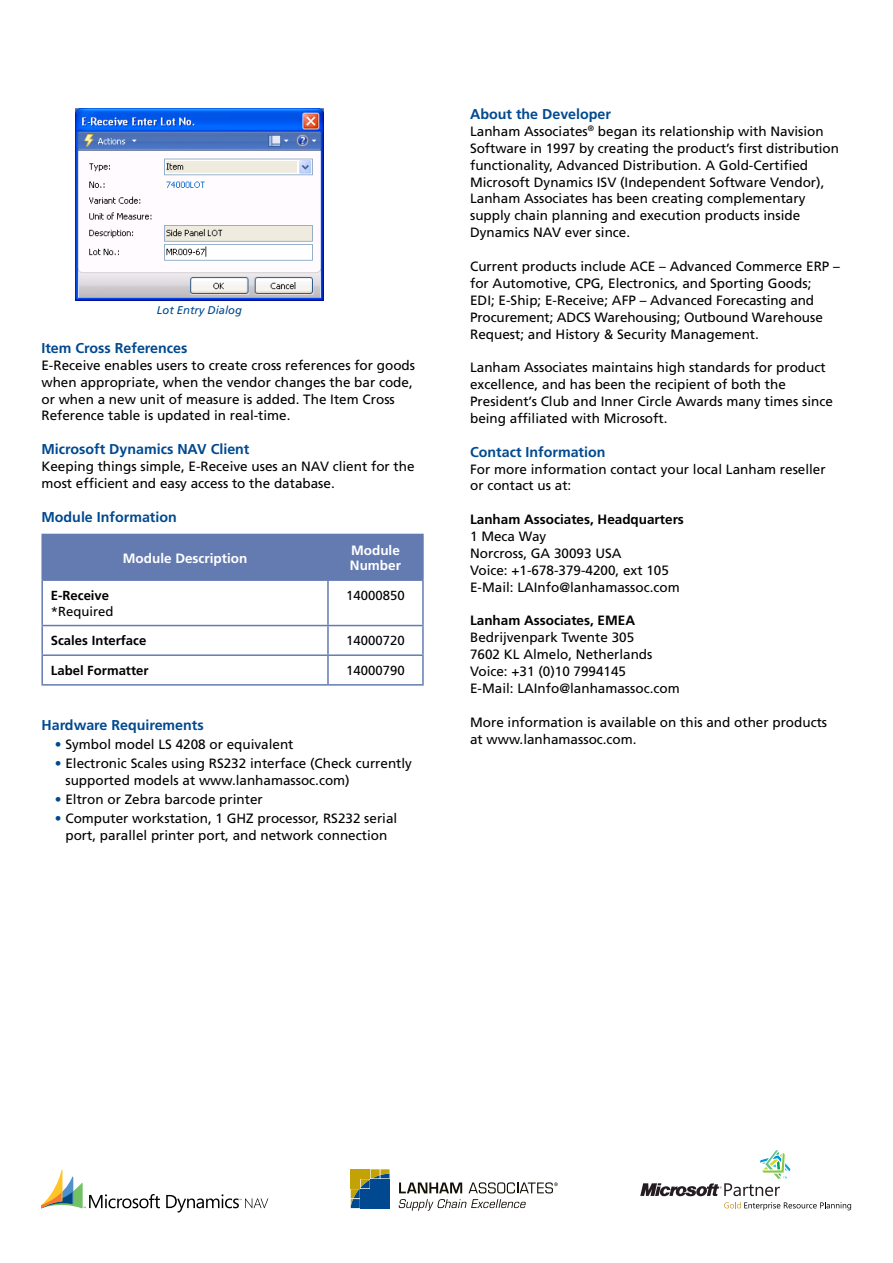
<style>
.page{position:relative;width:893px;height:1263px;background:#fff}
.page>*{position:absolute;margin:0;border:0;box-sizing:border-box;transform-origin:0 0}
.t1{font:700 14.25px "Frutiger";color:#004990}
.t2{font:13.5px/16.8px "Frutiger";color:#000}
.t3{font:700 13.5px "Frutiger";color:#000}
.t4{font:700 13.5px/15.8px "Frutiger";color:#fff}
.t5{font:700 13.2px "Frutiger";color:#000}
.t6{font:13.2px "Frutiger";color:#000}
.t7{font:italic 11.25px "Frutiger";color:#004990}
.s1{color:#004990}
</style>
<div class="page">
<div style="left:43px;top:535px;width:379px;height:44px;background:#647bb2"></div>
<hr style="left:41px;top:534px;width:287px;height:1px;background:#647bb2">
<hr style="left:41px;top:535px;width:2px;height:44px;background:#647bb2">
<hr style="left:328px;top:534px;width:96px;height:1px;background:#647bb2">
<hr style="left:327px;top:535px;width:2px;height:44px;background:#647bb2">
<hr style="left:422px;top:535px;width:2px;height:44px;background:#647bb2">
<hr style="left:41px;top:579px;width:287px;height:2px;background:#647bb2">
<hr style="left:41px;top:581px;width:2px;height:44px;background:#647bb2">
<hr style="left:328px;top:579px;width:96px;height:2px;background:#647bb2">
<hr style="left:327px;top:581px;width:2px;height:44px;background:#647bb2">
<hr style="left:422px;top:581px;width:2px;height:44px;background:#647bb2">
<hr style="left:41px;top:625px;width:287px;height:1px;background:#647bb2">
<hr style="left:41px;top:626px;width:2px;height:28px;background:#647bb2">
<hr style="left:328px;top:625px;width:96px;height:1px;background:#647bb2">
<hr style="left:327px;top:626px;width:2px;height:28px;background:#647bb2">
<hr style="left:422px;top:626px;width:2px;height:28px;background:#647bb2">
<hr style="left:41px;top:654px;width:287px;height:2px;background:#647bb2">
<hr style="left:41px;top:656px;width:2px;height:28px;background:#647bb2">
<hr style="left:328px;top:654px;width:96px;height:2px;background:#647bb2">
<hr style="left:327px;top:656px;width:2px;height:28px;background:#647bb2">
<hr style="left:422px;top:656px;width:2px;height:28px;background:#647bb2">
<hr style="left:41px;top:684px;width:287px;height:2px;background:#647bb2">
<hr style="left:328px;top:684px;width:96px;height:2px;background:#647bb2">
<img style="left:76px;top:108px;width:247px;height:193px">
<svg style="left:41px;top:1170px;width:119px;height:38px"></svg>
<svg style="left:166px;top:1194px;width:102px;height:18px"></svg>
<svg style="left:351px;top:1169px;width:38px;height:39px"></svg>
<div style="left:361px;top:1169px;width:9px;height:9px;background:#c2a204"></div>
<svg style="left:399px;top:1182px;width:63px;height:11px"></svg>
<svg style="left:398px;top:1199px;width:128px;height:12px"></svg>
<svg style="left:469px;top:1182px;width:89px;height:11px"></svg>
<svg style="left:724px;top:1202px;width:127px;height:8px"></svg>
<svg style="left:640px;top:1150px;width:150px;height:46px"></svg>
<p class="t7" style="left:157px;top:304px;width:87px">Lot Entry Dialog</p>
<p class="t1" style="left:41px;top:340px;width:147px">Item Cross References</p>
<p class="t2" style="left:41px;top:357px;width:375px">E-Receive enables users to create cross references for goods when appropriate, when the vendor changes the bar code, or when a new unit of measure is added. The Item Cross Reference table is updated in real-time.</p>
<p class="t1" style="left:41px;top:441px;width:210px">Microsoft Dynamics NAV Client</p>
<p class="t2" style="left:41px;top:458px;width:375px">Keeping things simple, E-Receive uses an NAV client for the most efficient and easy access to the database.</p>
<p class="t1" style="left:41px;top:508px;width:137px">Module Information</p>
<p class="t4" style="left:123px;top:550px;width:126px">Module Description</p>
<p class="t4" style="left:350px;top:542px;width:53px">Module<br>Number</p>
<p class="t5" style="left:51px;top:588px;width:60px">E-Receive</p>
<p class="t6" style="left:51px;top:603px;width:64px">*Required</p>
<p class="t6" style="left:346px;top:588px;width:60px">14000850</p>
<p class="t5" style="left:51px;top:633px;width:97px">Scales Interface</p>
<p class="t6" style="left:346px;top:633px;width:60px">14000720</p>
<p class="t5" style="left:51px;top:663px;width:99px">Label Formatter</p>
<p class="t6" style="left:346px;top:663px;width:60px">14000790</p>
<p class="t1" style="left:41px;top:717px;width:164px">Hardware Requirements</p>
<p class="t2" style="left:55px;top:736px;width:240px"><span class="s1">•</span> Symbol model LS 4208 or equivalent</p>
<p class="t2" style="left:65px;top:755px;width:348px;text-indent:-11px"><span class="s1">•</span> Electronic Scales using RS232 interface (Check currently supported models at www.lanhamassoc.com)</p>
<p class="t2" style="left:55px;top:791px;width:209px"><span class="s1">•</span> Eltron or Zebra barcode printer</p>
<p class="t2" style="left:55px;top:810px;width:344px;text-align:center"><span class="s1">•</span> Computer workstation, 1 GHZ processor, RS232 serial port, parallel printer port, and network connection</p>
<p class="t1" style="left:470px;top:106px;width:142px">About the Developer</p>
<p class="t2" style="left:470px;top:123px;width:370px">Lanham Associates<sup>®</sup> began its relationship with Navision Software in 1997 by creating the product’s first distribution functionality, Advanced Distribution. A Gold-Certified Microsoft Dynamics ISV (Independent Software Vendor), Lanham Associates has been creating complementary supply chain planning and execution products inside Dynamics NAV ever since.</p>
<p class="t2" style="left:470px;top:258px;width:371px">Current products include ACE – Advanced Commerce ERP – for Automotive, CPG, Electronics, and Sporting Goods;<br>EDI; E-Ship; E-Receive; AFP – Advanced Forecasting and Procurement; ADCS Warehousing; Outbound Warehouse Request; and History &amp; Security Management.</p>
<p class="t2" style="left:470px;top:359px;width:364px">Lanham Associates maintains high standards for product excellence, and has been the recipient of both the President’s Club and Inner Circle Awards many times since being affiliated with Microsoft.</p>
<p class="t1" style="left:470px;top:443px;width:137px">Contact Information</p>
<p class="t2" style="left:470px;top:460px;width:357px">For more information contact your local Lanham reseller or contact us at:</p>
<p class="t3" style="left:470px;top:511px;width:215px">Lanham Associates, Headquarters</p>
<p class="t2" style="left:470px;top:528px;width:211px">1 Meca Way<br>Norcross, GA 30093 USA<br>Voice: +1-678-379-4200, ext 105<br>E-Mail: LAInfo@lanhamassoc.com</p>
<p class="t3" style="left:470px;top:613px;width:167px">Lanham Associates, EMEA</p>
<p class="t2" style="left:470px;top:629px;width:211px">Bedrijvenpark Twente 305<br>7602 KL Almelo, Netherlands<br>Voice: +31 (0)10 7994145<br>E-Mail: LAInfo@lanhamassoc.com</p>
<p class="t2" style="left:470px;top:713px;width:359px">More information is available on this and other products at www.lanhamassoc.com.</p>
</div>
